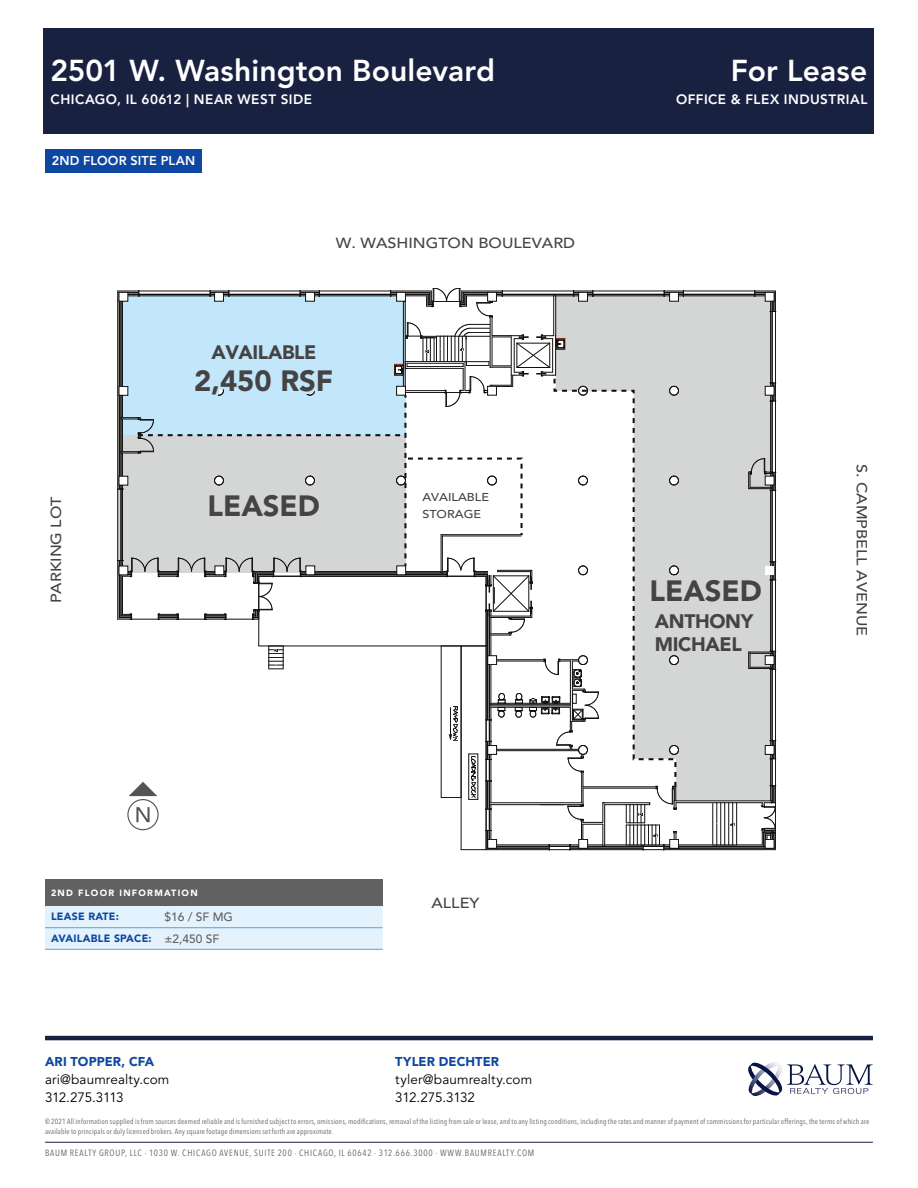
<style>
.page{position:relative;width:918px;height:1188px;background:#fff}
.page>*{position:absolute;margin:0;border:0;box-sizing:border-box;transform-origin:0 0}
.t1{font:800 30px "Avenir LT Std";letter-spacing:.005em;color:#fff}
.t2{font:900 29.1px "Avenir LT Std";color:#464344}
.t3{font:900 19.35px/23.2px "Avenir LT Std";letter-spacing:-.02em;color:#464344}
.t4{font:500 14.55px "Avenir LT Std";color:#464344;scale:1.11 1}
.t5{font:13.5px/18px "Avenir LT Std";letter-spacing:.005em;color:#000}
.t6{font:800 13.5px "Avenir LT Std";letter-spacing:.035em;color:#fff}
.t7{font:900 12.75px "Avenir LT Std";letter-spacing:.01em;color:#0d47a1}
.t8{font:800 12.75px "Avenir LT Std";letter-spacing:.01em;color:#fff}
.t9{font:500 12px "Avenir LT Std";color:#636161}
.t10{font:500 11.25px/17.9px "Avenir LT Std";color:#464344;scale:1.11 1}
.t11{font:900 10.5px "Avenir LT Std";letter-spacing:.025em;color:#0d47a1}
.t12{font:condensed 9px "Avenir Next LT Pro";letter-spacing:.08em;color:#616161}
.t13{font:900 9px "Avenir LT Std";letter-spacing:.14em;color:#fff}
.t14{font:condensed 7.5px/10.5px "Avenir Next LT Pro";letter-spacing:.025em;color:#616161}
.s1{font-weight:500;font-size:12px;color:#636161}
</style>
<div class="page">
<div style="left:44px;top:28px;width:830px;height:106px;background:#192141"></div>
<hr style="left:45px;top:1142px;width:828px;height:1px;background:#192141">
<svg style="left:748px;top:1062px;width:125px;height:34px"></svg>
<hr style="left:45px;top:1036px;width:828px;height:4px;background:#192141">
<div style="left:605px;top:296px;width:165px;height:492px;background:#d4d5d5"></div>
<hr style="left:570px;top:849px;width:73px;height:1px;background:#12100e">
<hr style="left:570px;top:848px;width:73px;height:1px;background:#12100e">
<hr style="left:570px;top:846px;width:73px;height:1px;background:#12100e">
<hr style="left:605px;top:844px;width:38px;height:1px;background:#12100e">
<hr style="left:775px;top:312px;width:1px;height:71px;background:#12100e">
<hr style="left:770px;top:312px;width:1px;height:71px;background:#12100e">
<hr style="left:772px;top:312px;width:1px;height:71px;background:#12100e">
<hr style="left:775px;top:401px;width:1px;height:71px;background:#12100e">
<hr style="left:770px;top:401px;width:1px;height:71px;background:#12100e">
<hr style="left:772px;top:401px;width:1px;height:71px;background:#12100e">
<svg style="left:770px;top:382px;width:6px;height:20px"></svg>
<hr style="left:775px;top:490px;width:1px;height:72px;background:#12100e">
<hr style="left:770px;top:490px;width:1px;height:72px;background:#12100e">
<hr style="left:772px;top:490px;width:1px;height:72px;background:#12100e">
<hr style="left:775px;top:580px;width:1px;height:71px;background:#12100e">
<hr style="left:770px;top:580px;width:1px;height:71px;background:#12100e">
<hr style="left:772px;top:580px;width:1px;height:71px;background:#12100e">
<svg style="left:770px;top:561px;width:6px;height:19px"></svg>
<hr style="left:775px;top:669px;width:1px;height:72px;background:#12100e">
<hr style="left:770px;top:669px;width:1px;height:72px;background:#12100e">
<hr style="left:772px;top:669px;width:1px;height:72px;background:#12100e">
<hr style="left:583px;top:788px;width:74px;height:1px;background:#12100e">
<hr style="left:605px;top:804px;width:45px;height:1px;background:#12100e">
<hr style="left:605px;top:802px;width:45px;height:1px;background:#12100e">
<hr style="left:593px;top:291px;width:71px;height:1px;background:#12100e">
<hr style="left:593px;top:295px;width:71px;height:1px;background:#12100e">
<hr style="left:593px;top:294px;width:71px;height:1px;background:#12100e">
<hr style="left:683px;top:291px;width:72px;height:1px;background:#12100e">
<hr style="left:683px;top:295px;width:72px;height:1px;background:#12100e">
<hr style="left:683px;top:294px;width:72px;height:1px;background:#12100e">
<svg style="left:664px;top:291px;width:20px;height:6px"></svg>
<svg style="left:754px;top:291px;width:22px;height:21px"></svg>
<svg style="left:748px;top:651px;width:28px;height:19px"></svg>
<svg style="left:748px;top:458px;width:28px;height:33px"></svg>
<svg style="left:676px;top:386px;width:3px;height:10px"></svg>
<svg style="left:676px;top:476px;width:3px;height:10px"></svg>
<svg style="left:676px;top:565px;width:3px;height:10px"></svg>
<svg style="left:676px;top:655px;width:3px;height:10px"></svg>
<div style="left:765px;top:292px;width:9px;height:9px;background:#fff"></div>
<div style="left:765px;top:292px;width:10px;height:10px;border:1px solid #12100e"></div>
<div style="left:670px;top:292px;width:8px;height:9px;background:#fff"></div>
<div style="left:669px;top:292px;width:10px;height:10px;border:1px solid #12100e"></div>
<div style="left:765px;top:386px;width:9px;height:9px;background:#fff"></div>
<div style="left:765px;top:386px;width:10px;height:10px;border:1px solid #12100e"></div>
<div style="left:765px;top:476px;width:9px;height:9px;background:#fff"></div>
<div style="left:765px;top:476px;width:10px;height:9px;border:1px solid #12100e"></div>
<div style="left:765px;top:566px;width:9px;height:9px;background:#fff"></div>
<div style="left:765px;top:656px;width:9px;height:9px;background:#fff"></div>
<div style="left:765px;top:655px;width:10px;height:10px;border:1px solid #12100e"></div>
<svg style="left:626px;top:740px;width:150px;height:111px"></svg>
<svg style="left:605px;top:379px;width:71px;height:408px"></svg>
<svg style="left:117px;top:289px;width:488px;height:562px"></svg>
<div style="left:45px;top:149px;width:157px;height:23px;background:#0d47a1"></div>
<div style="left:45px;top:879px;width:338px;height:27px;background:#616161"></div>
<div style="left:45px;top:906px;width:338px;height:43px;background:#e3f2fd"></div>
<hr style="left:45px;top:927px;width:113px;height:1px;background:#629fd4">
<hr style="left:158px;top:927px;width:225px;height:1px;background:#629fd4">
<hr style="left:45px;top:949px;width:113px;height:1px;background:#629fd4">
<hr style="left:158px;top:949px;width:225px;height:1px;background:#629fd4">
<h1 class="t1" style="left:51px;top:53px;width:446px">2501 W. Washington Boulevard</h1>
<h3 class="t6" style="left:51px;top:91px;width:263px">CHICAGO, IL 60612 | NEAR WEST SIDE</h3>
<h3 class="t8" style="left:52px;top:153px;width:145px">2ND FLOOR SITE PLAN</h3>
<h3 class="t4" style="left:336px;top:234px;width:217px">W. WASHINGTON BOULEVARD</h3>
<h3 class="t4" style="left:48px;top:603px;width:98px;rotate:-90deg">PARKING LOT</h3>
<h3 class="t3" style="left:211px;top:341px;width:107px">AVAILABLE</h3>
<h2 class="t2" style="left:194px;top:363px;width:141px">2,450 RSF</h2>
<h2 class="t2" style="left:207px;top:488px;width:114px">LEASED</h2>
<h3 class="t10" style="left:422px;top:488px;width:62px">AVAILABLE<br>STORAGE</h3>
<h1 class="t1" style="left:731px;top:53px;width:138px">For Lease</h1>
<h3 class="t6" style="left:676px;top:91px;width:193px">OFFICE &amp; FLEX INDUSTRIAL</h3>
<h2 class="t2" style="left:649px;top:573px;width:114px">LEASED</h2>
<h3 class="t3" style="left:655px;top:609px;width:100px">ANTHONY<br>MICHAEL</h3>
<h3 class="t4" style="left:870px;top:464px;width:156px;rotate:90deg">S. CAMPBELL AVENUE</h3>
<p class="t13" style="left:51px;top:887px;width:148px">2ND FLOOR INFORMATION</p>
<h3 class="t11" style="left:51px;top:910px;width:69px">LEASE RATE:</h3>
<h3 class="t9" style="left:164px;top:910px;width:70px">$16 / SF MG</h3>
<h3 class="t11" style="left:51px;top:932px;width:170px">AVAILABLE SPACE: <span class="s1">±2,450 SF</span></h3>
<h3 class="t7" style="left:45px;top:1054px;width:111px">ARI TOPPER, CFA</h3>
<h3 class="t5" style="left:45px;top:1071px;width:126px">ari@baumrealty.com<br>312.275.3113</h3>
<h3 class="t4" style="left:432px;top:894px;width:45px">ALLEY</h3>
<h3 class="t7" style="left:395px;top:1054px;width:105px">TYLER DECHTER</h3>
<h3 class="t5" style="left:395px;top:1071px;width:138px">tyler@baumrealty.com<br>312.275.3132</h3>
<p class="t14" style="left:45px;top:1116px;width:826px">© 2021 All information supplied is from sources deemed reliable and is furnished subject to errors, omissions, modifications, removal of the listing from sale or lease, and to any listing conditions, including the rates and manner of payment of commissions for particular offerings, the terms of which are available to principals or duly licensed brokers. Any square footage dimensions set forth are approximate.</p>
<p class="t12" style="left:45px;top:1148px;width:491px">BAUM REALTY GROUP, LLC ∙ 1030 W. CHICAGO AVENUE, SUITE 200 ∙ CHICAGO, IL 60642 ∙ 312.666.3000 ∙ WWW.BAUMREALTY.COM</p>
</div>
